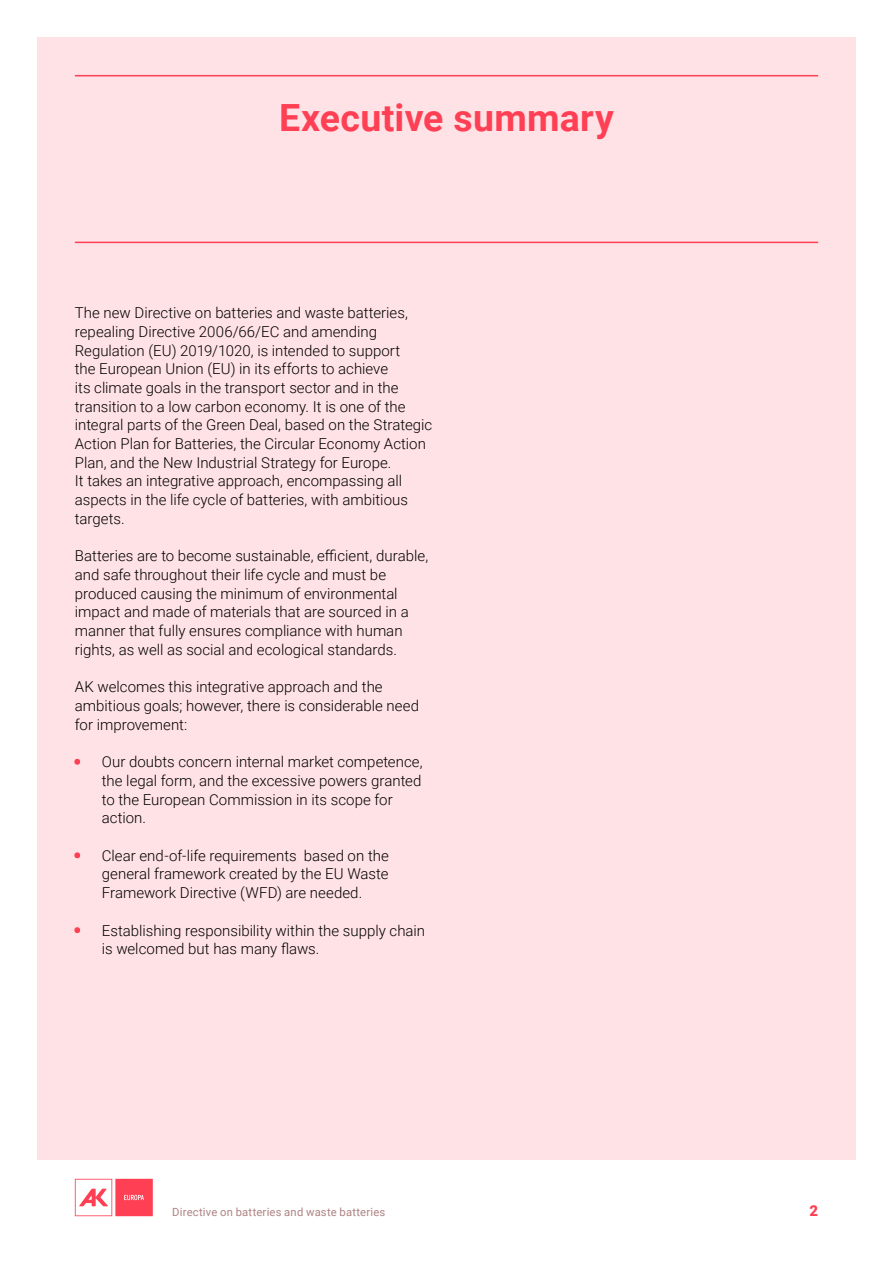
<style>
.page{position:relative;width:893px;height:1263px;background:#fff}
.page>*{position:absolute;margin:0;border:0;box-sizing:border-box;transform-origin:0 0}
.t1{font:700 37.5px "Roboto";letter-spacing:.01em;color:#ff4054}
.t2{font:300 15px/18.8px "Roboto";color:#000}
.t3{font:900 15px "Roboto";color:#ff4054}
.t4{font:11.25px "Roboto";letter-spacing:.02em;color:#af8282}
.s1{color:#ff4054}
</style>
<div class="page">
<svg style="left:75px;top:1179px;width:78px;height:37px"></svg>
<div style="left:37px;top:37px;width:818px;height:1123px;background:#ffe2e6"></div>
<hr style="left:75px;top:75px;width:743px;height:1px;background:#ff4054">
<hr style="left:75px;top:242px;width:743px;height:1px;background:#ff4054">
<h1 class="t1" style="left:279px;top:91px;width:336px">Executive summary</h1>
<p class="t2" style="left:75px;top:303px;width:359px">The new Directive on batteries and waste batteries, repealing Directive 2006/66/EC and amending Regulation (EU) 2019/1020, is intended to support<br>the European Union (EU) in its efforts to achieve<br>its climate goals in the transport sector and in the transition to a low carbon economy. It is one of the integral parts of the Green Deal, based on the Strategic Action Plan for Batteries, the Circular Economy Action Plan, and the New Industrial Strategy for Europe.<br>It takes an integrative approach, encompassing all aspects in the life cycle of batteries, with ambitious targets.</p>
<p class="t2" style="left:75px;top:546px;width:355px">Batteries are to become sustainable, efficient, durable, and safe throughout their life cycle and must be produced causing the minimum of environmental impact and made of materials that are sourced in a manner that fully ensures compliance with human rights, as well as social and ecological standards.</p>
<p class="t2" style="left:75px;top:677px;width:346px">AK welcomes this integrative approach and the ambitious goals; however, there is considerable need for improvement:</p>
<p class="t2" style="left:102px;top:752px;width:322px;text-indent:-27px"><span class="s1">•</span> Our doubts concern internal market competence, the legal form, and the excessive powers granted to the European Commission in its scope for action.</p>
<p class="t2" style="left:102px;top:845px;width:288px;text-align:justify;text-indent:-27px"><span class="s1">•</span> Clear end-of-life requirements based on the general framework created by the EU Waste Framework Directive (WFD) are needed.</p>
<p class="t2" style="left:102px;top:920px;width:325px;text-indent:-27px"><span class="s1">•</span> Establishing responsibility within the supply chain is welcomed but has many flaws.</p>
<p class="t4" style="left:172px;top:1204px;width:215px">Directive on batteries and waste batteries</p>
<p class="t3" style="left:809px;top:1200px;width:10px">2</p>
</div>
